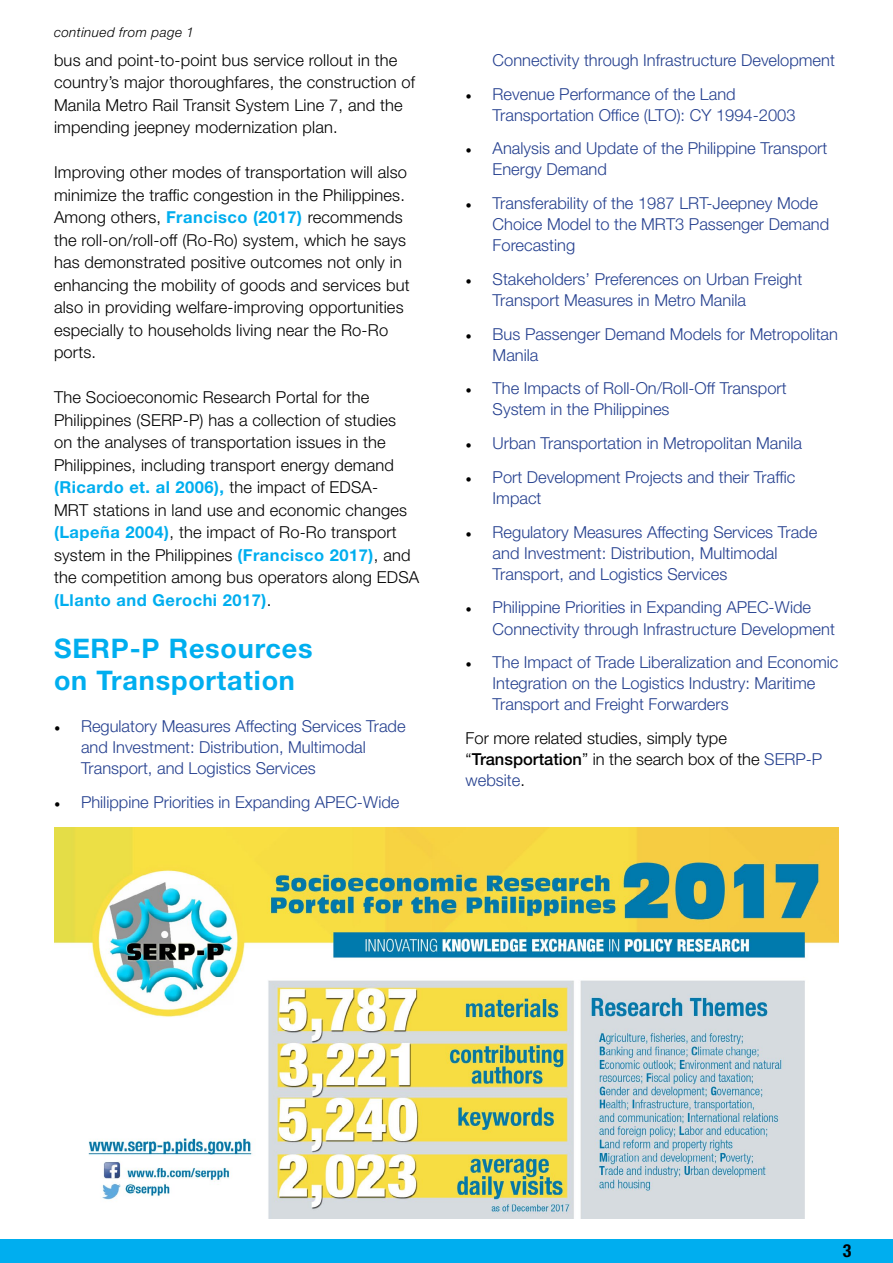
<style>
.page{position:relative;width:893px;height:1263px;background:#fff}
.page>*{position:absolute;margin:0;border:0;box-sizing:border-box;transform-origin:0 0}
.t1{font:700 27px/31.5px "Helvetica Neue LT Std";letter-spacing:.03em;color:#00aeef}
.t2{font:700 condensed 18px "Helvetica Neue LT Std";color:#000}
.t3{font:300 16.5px/21px "Helvetica Neue LT Std";color:#25408f}
.t4{font:300 16.5px/22.5px "Helvetica Neue LT Std";letter-spacing:.01em;color:#000}
.t5{font:italic 300 13.5px "Helvetica Neue LT Std";letter-spacing:.03em;color:#000}
.s1{font-weight:700;color:#00aeef}
.s2{font-family:"Minion Pro";font-weight:400;color:#000}
.s3{font-weight:500}
.s4{color:#25408f}
</style>
<div class="page">
<div style="left:0;top:1239px;width:893px;height:24px;background:#00aeef"></div>
<img style="left:54px;top:827px;width:785px;height:391px">
<p class="t5" style="left:54px;top:24px;width:142px">continued from page 1</p>
<p class="t4" style="left:54px;top:48px;width:363px">bus and point-to-point bus service rollout in the country’s major thoroughfares, the construction of Manila Metro Rail Transit System Line 7, and the impending jeepney modernization plan.</p>
<p class="t4" style="left:54px;top:161px;width:357px">Improving other modes of transportation will also minimize the traffic congestion in the Philippines.<br>Among others, <span class="s1">Francisco (2017)</span> recommends the roll-on/roll-off (Ro-Ro) system, which he says has demonstrated positive outcomes not only in enhancing the mobility of goods and services but also in providing welfare-improving opportunities especially to households living near the Ro-Ro ports.</p>
<p class="t4" style="left:54px;top:386px;width:367px">The Socioeconomic Research Portal for the Philippines (SERP-P) has a collection of studies<br>on the analyses of transportation issues in the Philippines, including transport energy demand <span class="s1">(Ricardo et. al 2006),</span> the impact of EDSA-<br>MRT stations in land use and economic changes <span class="s1">(Lapeña 2004)</span>, the impact of Ro-Ro transport system in the Philippines <span class="s1">(Francisco 2017)</span>, and the competition among bus operators along EDSA <span class="s1">(Llanto and Gerochi 2017)</span>.</p>
<h1 class="t1" style="left:54px;top:632px;width:260px">SERP-P Resources on Transportation</h1>
<p class="t3" style="left:81px;top:715px;width:326px;text-indent:-27px"><span class="s2">•</span> Regulatory Measures Affecting Services Trade and Investment: Distribution, Multimodal<br>Transport, and Logistics Services</p>
<p class="t3" style="left:54px;top:791px;width:347px"><span class="s2">•</span> Philippine Priorities in Expanding APEC-Wide</p>
<p class="t3" style="left:493px;top:49px;width:344px">Connectivity through Infrastructure Development</p>
<p class="t3" style="left:493px;top:83px;width:304px;text-indent:-27px"><span class="s2">•</span> Revenue Performance of the Land<br>Transportation Office (LTO): CY 1994-2003</p>
<p class="t3" style="left:493px;top:138px;width:336px;text-indent:-27px"><span class="s2">•</span> Analysis and Update of the Philippine Transport<br>Energy Demand</p>
<p class="t3" style="left:493px;top:192px;width:338px;text-indent:-27px"><span class="s2">•</span> Transferability of the 1987 LRT-Jeepney Mode<br>Choice Model to the MRT3 Passenger Demand<br>Forecasting</p>
<p class="t3" style="left:493px;top:268px;width:311px;text-indent:-27px"><span class="s2">•</span> Stakeholders’ Preferences on Urban Freight<br>Transport Measures in Metro Manila</p>
<p class="t3" style="left:493px;top:323px;width:347px;text-indent:-27px"><span class="s2">•</span> Bus Passenger Demand Models for Metropolitan<br>Manila</p>
<p class="t3" style="left:493px;top:378px;width:295px;text-indent:-27px"><span class="s2">•</span> The Impacts of Roll-On/Roll-Off Transport<br>System in the Philippines</p>
<p class="t3" style="left:466px;top:432px;width:338px"><span class="s2">•</span> Urban Transportation in Metropolitan Manila</p>
<p class="t3" style="left:493px;top:466px;width:304px;text-indent:-27px"><span class="s2">•</span> Port Development Projects and their Traffic<br>Impact</p>
<p class="t3" style="left:493px;top:521px;width:326px;text-indent:-27px"><span class="s2">•</span> Regulatory Measures Affecting Services Trade and Investment: Distribution, Multimodal<br>Transport, and Logistics Services</p>
<p class="t3" style="left:493px;top:597px;width:344px;text-indent:-27px"><span class="s2">•</span> Philippine Priorities in Expanding APEC-Wide<br>Connectivity through Infrastructure Development</p>
<p class="t3" style="left:493px;top:651px;width:347px;text-indent:-27px"><span class="s2">•</span> The Impact of Trade Liberalization and Economic<br>Integration on the Logistics Industry: Maritime<br>Transport and Freight Forwarders</p>
<p class="t4" style="left:466px;top:727px;width:358px;line-height:21px">For more related studies, simply type “<span class="s3">Transportation</span>” in the search box of the <span class="s4">SERP-P website</span>.</p>
<p class="t2" style="left:843px;top:1239px;width:10px">3</p>
</div>
